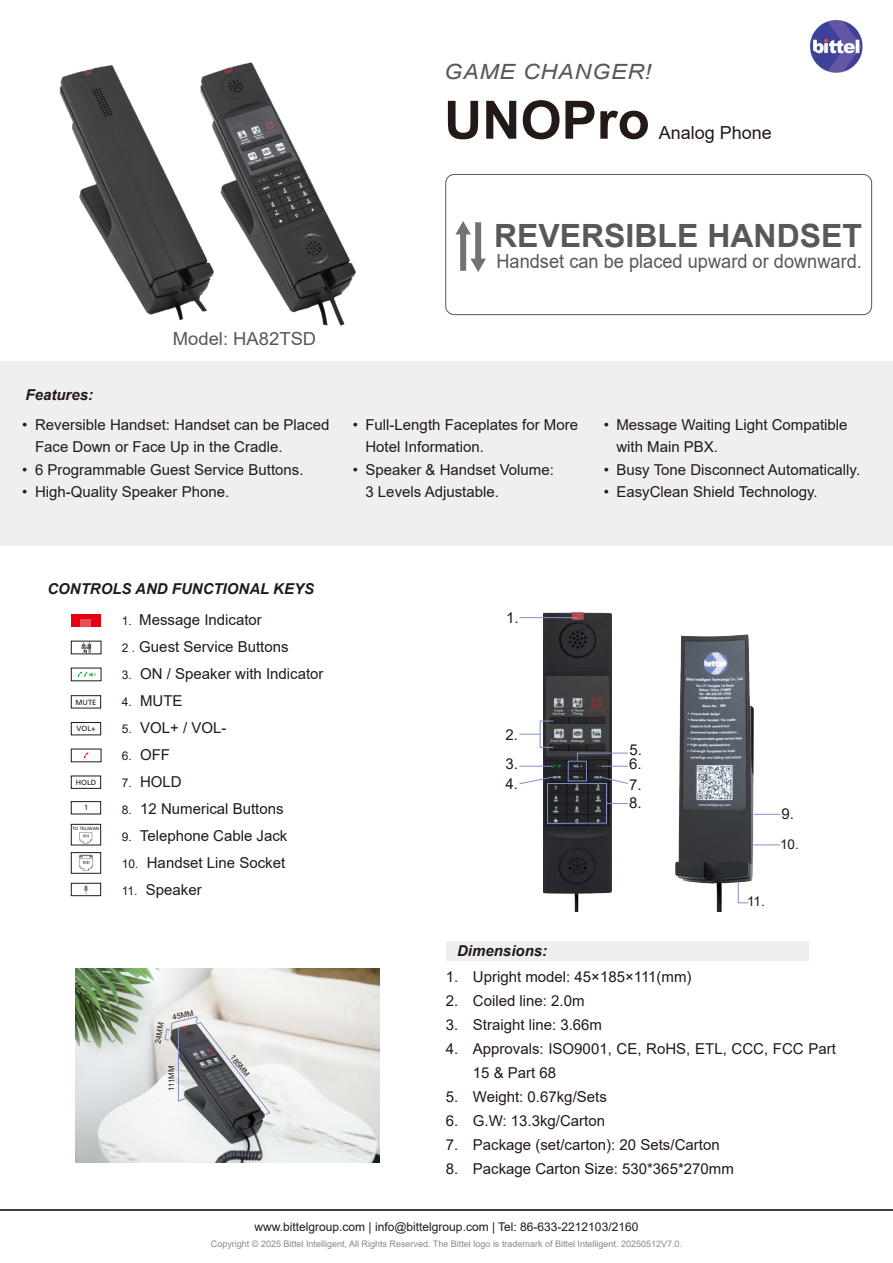
<style>
.page{position:relative;width:893px;height:1263px;background:#fff}
.page>*{position:absolute;margin:0;border:0;box-sizing:border-box;transform-origin:0 0}
.t1{font:700 52.95px "Arial";color:#231916}
.t2{font:700 32.1px "Arial";color:#595857}
.t3{font:italic 21px "Arial";letter-spacing:.03em;color:#595857;scale:1.11 1}
.t4{font:19.5px "Arial";color:#595857;scale:.93 1}
.t5{font:18px "Arial";color:#595857}
.t6{font:18px "Arial";color:#231916}
.t7{font:15px/22.5px "Arial";color:#231916}
.t8{font:italic 700 15px "Arial";color:#231916}
.t9{font:13.5px "Arial";color:#231916}
.t10{font:12px "Arial";color:#231916}
.t11{font:9px "Arial";color:#898989}
.t12{font:7.8px "Arial";letter-spacing:-.035em;color:#231916}
.t13{font:7.5px "Frutiger";color:#231916}
.t14{font:4.5px "Frutiger";color:#231916}
.s1{font-size:12px}
</style>
<div class="page">
<img style="left:59px;top:62px;width:297px;height:264px">
<div style="left:445px;top:174px;width:427px;height:141px;border:1px solid #595857;border-radius:9px"></div>
<div style="left:0;top:361px;width:893px;height:185px;background:#efeff0"></div>
<img style="left:675px;top:634px;width:79px;height:278px">
<svg style="left:738px;top:881px;width:11px;height:22px"></svg>
<svg style="left:754px;top:814px;width:26px;height:1px"></svg>
<svg style="left:753px;top:845px;width:27px;height:1px"></svg>
<img style="left:570px;top:893px;width:17px;height:18px">
<img style="left:543px;top:613px;width:69px;height:280px">
<svg style="left:601px;top:777px;width:27px;height:7px"></svg>
<svg style="left:519px;top:776px;width:34px;height:8px"></svg>
<svg style="left:607px;top:803px;width:21px;height:1px"></svg>
<hr style="left:519px;top:766px;width:33px;height:1px;background:#8391c8">
<svg style="left:519px;top:734px;width:21px;height:1px"></svg>
<svg style="left:577px;top:753px;width:51px;height:14px"></svg>
<div style="left:547px;top:783px;width:60px;height:40px;border:1px solid #8391c8"></div>
<div style="left:568px;top:761px;width:19px;height:20px;border:1px solid #8391c8"></div>
<div style="left:540px;top:721px;width:13px;height:26px;border:1px solid #8391c8"></div>
<hr style="left:519px;top:617px;width:59px;height:1px;background:#8391c8">
<div style="left:446px;top:941px;width:362px;height:19px;background:#efeff0"></div>
<hr style="left:0;top:1209px;width:893px;height:1px;background:#3f3b3a">
<img style="left:810px;top:20px;width:53px;height:53px">
<div style="left:460px;top:232px;width:6px;height:39px;background:#727272"></div>
<svg style="left:455px;top:221px;width:16px;height:13px"></svg>
<div style="left:475px;top:222px;width:6px;height:39px;background:#727272"></div>
<svg style="left:470px;top:259px;width:16px;height:13px"></svg>
<div style="left:71px;top:614px;width:30px;height:13px;background:#e60013"></div>
<div style="left:81px;top:619px;width:10px;height:8px;background:#ed4c59"></div>
<svg style="left:84px;top:752px;width:4px;height:6px"></svg>
<div style="left:71px;top:776px;width:30px;height:12px;border:1px solid #231916"></div>
<div style="left:71px;top:801px;width:30px;height:13px;border:1px solid #231916"></div>
<div style="left:71px;top:824px;width:30px;height:21px;border:1px solid #231916"></div>
<svg style="left:79px;top:832px;width:13px;height:11px"></svg>
<div style="left:71px;top:852px;width:30px;height:21px;border:1px solid #231916"></div>
<svg style="left:79px;top:855px;width:14px;height:15px"></svg>
<div style="left:71px;top:695px;width:30px;height:13px;border:1px solid #231916"></div>
<div style="left:71px;top:722px;width:30px;height:13px;border:1px solid #231916"></div>
<svg style="left:78px;top:671px;width:18px;height:6px"></svg>
<div style="left:71px;top:883px;width:30px;height:13px;border:1px solid #231916"></div>
<svg style="left:84px;top:885px;width:4px;height:8px"></svg>
<svg style="left:81px;top:642px;width:10px;height:11px"></svg>
<img style="left:76px;top:968px;width:303px;height:194px">
<svg style="left:164px;top:1016px;width:106px;height:99px"></svg>
<h3 class="t3" style="left:444px;top:58px;width:188px">GAME CHANGER!</h3>
<h1 class="t1" style="left:444px;top:83px;width:207px">UNOPro</h1>
<p class="t6" style="left:659px;top:120px;width:115px">Analog Phone</p>
<p class="t8" style="left:26px;top:385px;width:69px">Features:</p>
<p class="t5" style="left:173px;top:326px;width:145px">Model: HA82TSD</p>
<p class="t7" style="left:35px;top:413px;width:296px;text-indent:-13px">• Reversible Handset: Handset can be Placed<br>Face Down or Face Up in the Cradle.</p>
<p class="t7" style="left:22px;top:458px;width:283px">• 6 Programmable Guest Service Buttons.</p>
<p class="t7" style="left:22px;top:481px;width:208px">• High-Quality Speaker Phone.</p>
<h2 class="t2" style="left:494px;top:213px;width:369px">REVERSIBLE HANDSET</h2>
<h3 class="t4" style="left:496px;top:248px;width:394px">Handset can be placed upward or downward.</h3>
<p class="t7" style="left:365px;top:413px;width:214px;text-indent:-13px">• Full-Length Faceplates for More<br>Hotel Information.</p>
<p class="t7" style="left:365px;top:458px;width:190px;text-indent:-13px">• Speaker &amp; Handset Volume:<br>3 Levels Adjustable.</p>
<p class="t7" style="left:616px;top:413px;width:233px;text-indent:-13px">• Message Waiting Light Compatible with Main PBX.</p>
<p class="t7" style="left:604px;top:458px;width:258px">• Busy Tone Disconnect Automatically.</p>
<p class="t7" style="left:604px;top:481px;width:215px">• EasyClean Shield Technology.</p>
<p class="t8" style="left:47px;top:579px;width:268px">CONTROLS AND FUNCTIONAL KEYS</p>
<p class="t13" style="left:76px;top:698px;width:22px">MUTE</p>
<p class="t13" style="left:77px;top:724px;width:21px">VOL+</p>
<p class="t13" style="left:76px;top:778px;width:22px">HOLD</p>
<p class="t13" style="left:84px;top:803px;width:6px">1</p>
<p class="t14" style="left:72px;top:826px;width:28px">TO TEL/WAN</p>
<p class="t10" style="left:122px;top:612px;width:12px">1.</p>
<p class="t7" style="left:506px;top:606px;width:14px">1.</p>
<p class="t7" style="left:122px;top:606px;width:168px;line-height:27px;text-indent:18px">Message Indicator<br><span class="s1">2 .</span> Guest Service Buttons</p>
<p class="t7" style="left:122px;top:662px;width:203px"><span class="s1">3.</span> ON / Speaker with Indicator</p>
<p class="t7" style="left:122px;top:689px;width:62px"><span class="s1">4.</span> MUTE</p>
<p class="t7" style="left:122px;top:716px;width:106px"><span class="s1">5.</span> VOL+ / VOL-</p>
<p class="t7" style="left:122px;top:743px;width:50px"><span class="s1">6.</span> OFF</p>
<p class="t7" style="left:122px;top:770px;width:62px"><span class="s1">7.</span> HOLD</p>
<p class="t7" style="left:122px;top:797px;width:163px"><span class="s1">8.</span> 12 Numerical Buttons</p>
<p class="t7" style="left:122px;top:824px;width:167px"><span class="s1">9.</span> Telephone Cable Jack</p>
<p class="t7" style="left:122px;top:851px;width:165px"><span class="s1">10.</span> Handset Line Socket</p>
<p class="t7" style="left:122px;top:878px;width:81px"><span class="s1">11.</span> Speaker</p>
<p class="t7" style="left:506px;top:720px;width:14px;line-height:29.2px">2.<br>3.</p>
<p class="t7" style="left:506px;top:773px;width:14px">4.</p>
<p class="t7" style="left:630px;top:738px;width:14px">5.</p>
<p class="t7" style="left:629px;top:753px;width:14px;line-height:20.9px">6.<br>7.</p>
<p class="t7" style="left:629px;top:791px;width:14px">8.</p>
<p class="t7" style="left:782px;top:802px;width:14px">9.</p>
<p class="t9" style="left:780px;top:835px;width:20px">10.</p>
<p class="t9" style="left:747px;top:892px;width:19px">11.</p>
<p class="t12" style="left:152px;top:1042px;width:23px;rotate:-80deg">24MM</p>
<p class="t12" style="left:171px;top:1012px;width:23px;rotate:-13deg">45MM</p>
<p class="t12" style="left:166px;top:1091px;width:26px;rotate:-90deg">111MM</p>
<p class="t12" style="left:236px;top:1052px;width:27px;rotate:53deg">185MM</p>
<p class="t8" style="left:457px;top:940px;width:92px">Dimensions:</p>
<p class="t7" style="left:446px;top:965px;width:247px">1. Upright model: 45×185×111(mm)</p>
<p class="t7" style="left:446px;top:989px;width:140px">2. Coiled line: 2.0m</p>
<p class="t7" style="left:446px;top:1013px;width:158px">3. Straight line: 3.66m</p>
<p class="t7" style="left:473px;top:1036px;width:365px;line-height:24px;text-indent:-27px">4. Approvals: ISO9001, CE, RoHS, ETL, CCC, FCC Part<br>15 &amp; Part 68</p>
<p class="t7" style="left:446px;top:1085px;width:162px">5. Weight: 0.67kg/Sets</p>
<p class="t7" style="left:446px;top:1109px;width:161px">6. G.W: 13.3kg/Carton</p>
<p class="t7" style="left:446px;top:1133px;width:275px">7. Package (set/carton): 20 Sets/Carton</p>
<p class="t7" style="left:446px;top:1157px;width:289px">8. Package Carton Size: 530*365*270mm</p>
<p class="t10" style="left:255px;top:1218px;width:385px">www.bittelgroup.com | info@bittelgroup.com | Tel: 86-633-2212103/2160</p>
<p class="t11" style="left:211px;top:1238px;width:473px">Copyright © 2025 Bittel Intelligent, All Rights Reserved. The Bittel logo is trademark of Bittel Intelligent. 20250512V7.0.</p>
</div>
